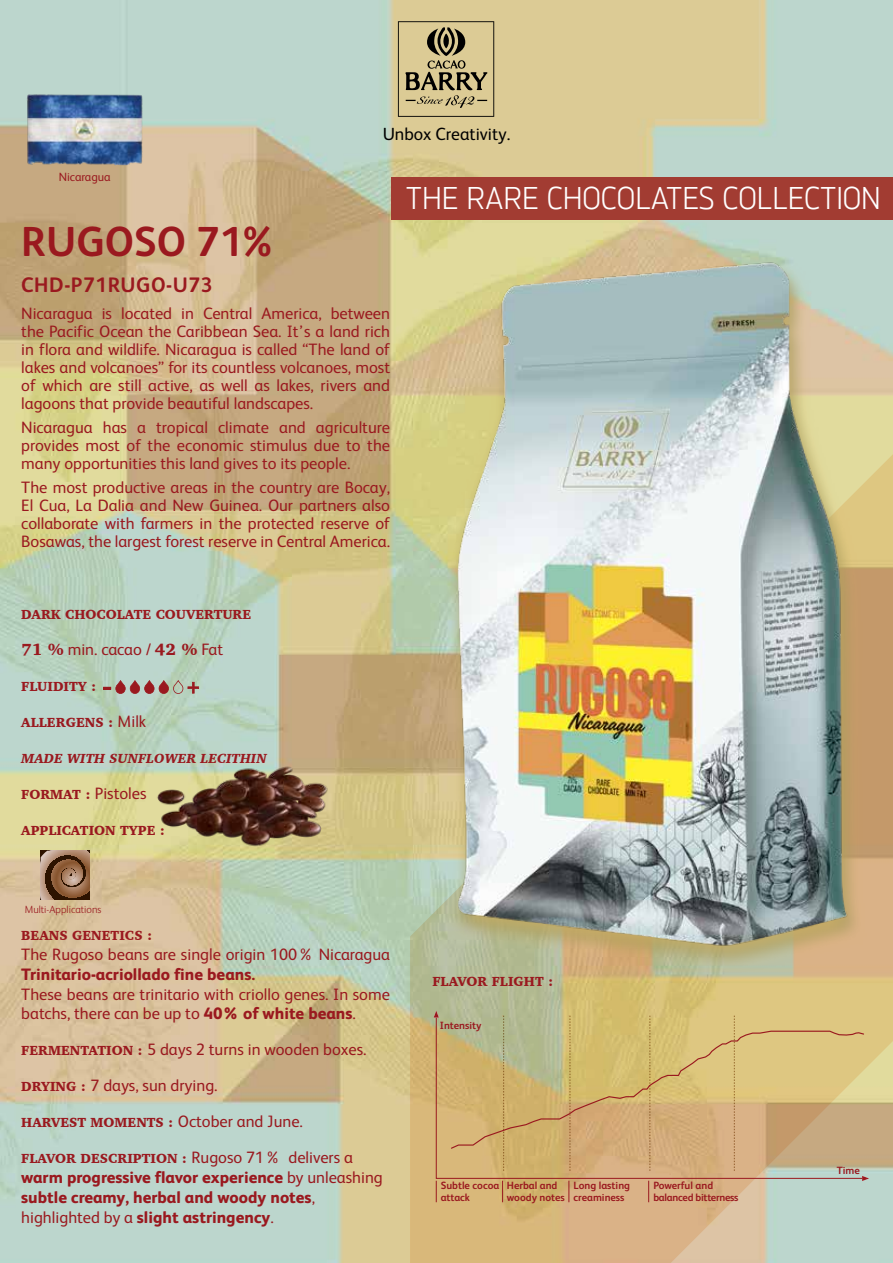
<style>
.page{position:relative;width:893px;height:1263px;background:#fff}
.page>*{position:absolute;margin:0;border:0;box-sizing:border-box;transform-origin:0 0}
.t1{font:700 42px "FS Albert";color:#9a191f}
.t2{font:31.5px "Brokman";letter-spacing:-.025em;color:#fff;scale:.94 1}
.t3{font:700 21px "FS Albert";letter-spacing:.025em;color:#9a191f}
.t4{font:17.7px "FS Albert";color:#000}
.t5{font:16.5px/18px "FS Albert";color:#9a191f;text-align:justify}
.t6{font:800 16.5px/19.8px "FS Albert";color:#9a191f}
.t7{font:900 13.5px "Charter";color:#9a191f}
.t8{font:italic 900 13.5px "Charter";color:#9a191f}
.t9{font:12px "FS Albert";color:#9a191f}
.t10{font:700 10.5px/12px "FS Albert";color:#9a191f}
.t11{font:700 10.5px/12px "FS Albert";letter-spacing:-.025em;color:#9a191f}
.t12{font:300 10.5px "FS Albert";color:#9a191f}
.s1{font-family:"Charter";font-weight:900}
.s2{font-family:"FS Albert";font-weight:400;font-size:16.5px}
.s3{font-family:"Charter";font-weight:900;font-size:13.5px}
.s4{font-weight:800}
.s5{font-weight:400}
</style>
<div class="page">
<img style="left:0;top:0;width:893px;height:1263px">
<img style="left:24px;top:92px;width:121px;height:74px">
<svg style="left:410px;top:348px;width:483px;height:915px;background:#cebc8c"></svg>
<img style="left:428px;top:243px;width:444px;height:720px">
<svg style="left:435px;top:1015px;width:428px;height:164px;background:#cdaf7b"></svg>
<svg style="left:434px;top:1010px;width:5px;height:7px"></svg>
<svg style="left:569px;top:1181px;width:1px;height:21px"></svg>
<svg style="left:648px;top:1181px;width:1px;height:21px"></svg>
<svg style="left:502px;top:1015px;width:2px;height:160px"></svg>
<svg style="left:569px;top:1015px;width:2px;height:160px"></svg>
<svg style="left:650px;top:1016px;width:1px;height:155px"></svg>
<svg style="left:436px;top:1181px;width:1px;height:21px"></svg>
<svg style="left:502px;top:1181px;width:1px;height:21px"></svg>
<svg style="left:862px;top:1176px;width:7px;height:5px"></svg>
<svg style="left:450px;top:1030px;width:415px;height:120px;background:#d1b578"></svg>
<svg style="left:734px;top:1016px;width:1px;height:155px"></svg>
<svg style="left:398px;top:21px;width:96px;height:96px;background:#b1a378"></svg>
<img style="left:146px;top:763px;width:188px;height:89px">
<svg style="left:103px;top:680px;width:96px;height:14px"></svg>
<svg style="left:86px;top:851px;width:4px;height:49px"></svg>
<svg style="left:41px;top:851px;width:45px;height:49px;background:#876349"></svg>
<div style="left:391px;top:177px;width:502px;height:42px;background:#a23c32"></div>
<p class="t9" style="left:59px;top:170px;width:53px">Nicaragua</p>
<p class="t4" style="left:383px;top:124px;width:129px">Unbox Creativity.</p>
<h2 class="t2" style="left:405px;top:178px;width:507px">THE RARE CHOCOLATES COLLECTION</h2>
<h1 class="t1" style="left:21px;top:217px;width:252px">RUGOSO 71%</h1>
<p class="t3" style="left:21px;top:273px;width:193px">CHD-P71RUGO-U73</p>
<p class="t5" style="left:21px;top:304px;width:370px">Nicaragua is located in Central America, between the Pacific Ocean the Caribbean Sea. It’s a land rich in flora and wildlife. Nicaragua is called “The land of lakes and volcanoes” for its countless volcanoes, most of which are still active, as well as lakes, rivers and lagoons that provide beautiful landscapes.</p>
<p class="t5" style="left:21px;top:418px;width:370px">Nicaragua has a tropical climate and agriculture provides most of the economic stimulus due to the many opportunities this land gives to its people.</p>
<p class="t5" style="left:21px;top:478px;width:370px">The most productive areas in the country are Bocay, El Cua, La Dalia and New Guinea. Our partners also collaborate with farmers in the protected reserve of Bosawas, the largest forest reserve in Central America.</p>
<p class="t7" style="left:21px;top:606px;width:232px">DARK CHOCOLATE COUVERTURE</p>
<p class="t5" style="left:21px;top:640px;width:203px"><span class="s1">71 %</span> min. cacao / <span class="s1">42 %</span> Fat</p>
<p class="t7" style="left:21px;top:678px;width:77px">FLUIDITY :</p>
<p class="t7" style="left:21px;top:714px;width:127px">ALLERGENS : <span class="s2">Milk</span></p>
<p class="t8" style="left:21px;top:750px;width:247px">MADE WITH SUNFLOWER LECITHIN</p>
<p class="t5" style="left:21px;top:784px;width:127px"><span class="s3">FORMAT :</span> Pistoles</p>
<p class="t7" style="left:21px;top:822px;width:145px">APPLICATION TYPE :</p>
<p class="t12" style="left:25px;top:903px;width:78px">Multi-Applications</p>
<p class="t7" style="left:21px;top:927px;width:132px">BEANS GENETICS :</p>
<p class="t5" style="left:21px;top:945px;width:370px">The Rugoso beans are single origin 100% Nicaragua</p>
<p class="t6" style="left:21px;top:964px;width:235px">Trinitario-acriollado fine beans.</p>
<p class="t5" style="left:21px;top:984px;width:370px;line-height:19.8px">These beans are trinitario with criollo genes. In some batchs, there can be up to <span class="s4">40% of white beans</span>.</p>
<p class="t5" style="left:21px;top:1032px;width:347px;line-height:36px"><span class="s3">FERMENTATION :</span> 5 days 2 turns in wooden boxes.<br><span class="s3">DRYING :</span> 7 days, sun drying.</p>
<p class="t7" style="left:21px;top:1114px;width:283px">HARVEST MOMENTS : <span class="s2">October and June.</span></p>
<p class="t7" style="left:21px;top:1150px;width:333px">FLAVOR DESCRIPTION : <span class="s2">Rugoso 71% delivers a</span></p>
<p class="t6" style="left:21px;top:1167px;width:363px">warm progressive flavor experience <span class="s5">by unleashing </span>subtle creamy, herbal and woody notes<span class="s5">, highlighted by a</span> slight astringency<span class="s5">.</span></p>
<p class="t7" style="left:432px;top:973px;width:122px">FLAVOR FLIGHT :</p>
<p class="t10" style="left:440px;top:1019px;width:43px">Intensity</p>
<p class="t10" style="left:441px;top:1179px;width:60px">Subtle cocoa attack</p>
<p class="t10" style="left:507px;top:1179px;width:60px">Herbal and woody notes</p>
<p class="t10" style="left:574px;top:1179px;width:58px">Long lasting creaminess</p>
<p class="t11" style="left:653px;top:1179px;width:87px">Powerful and balanced bitterness</p>
<p class="t10" style="left:837px;top:1164px;width:25px">Time</p>
</div>
